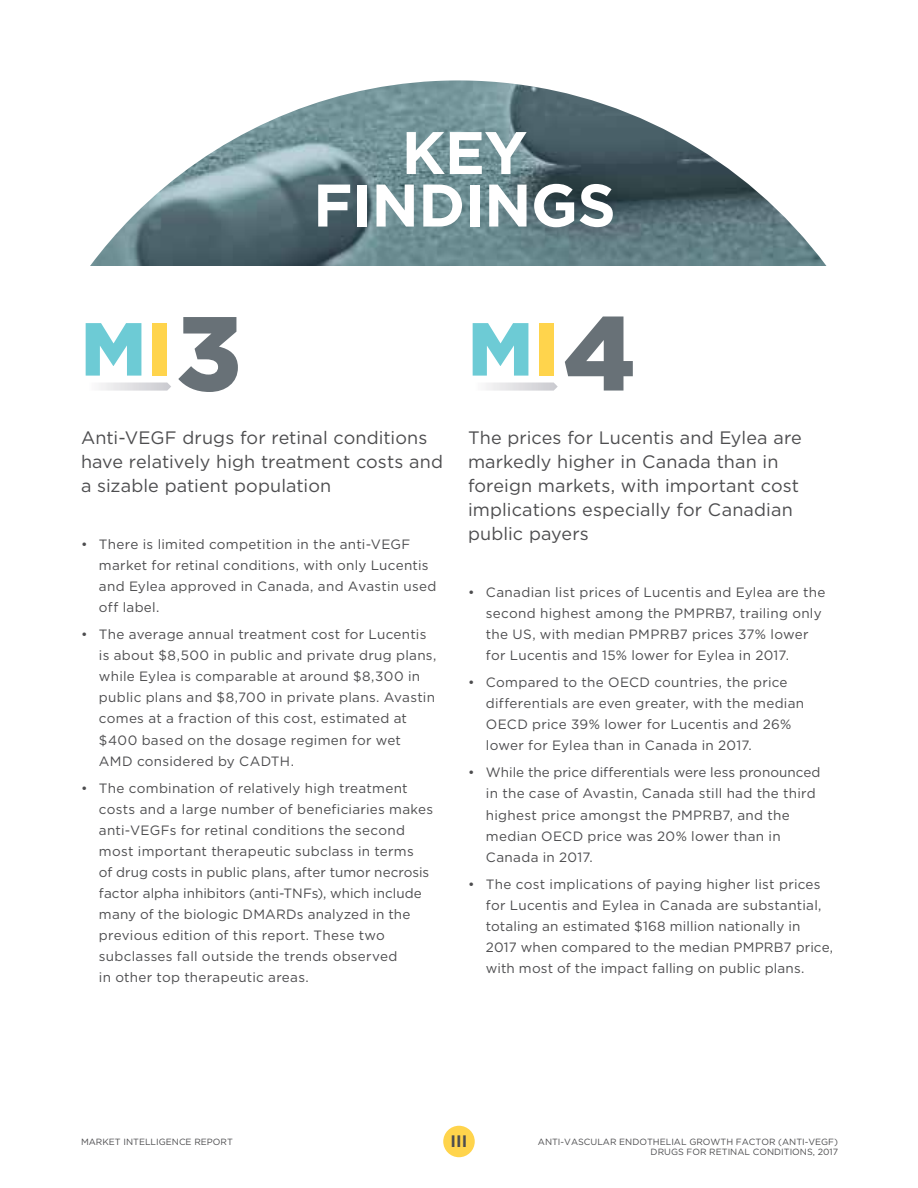
<style>
.page{position:relative;width:918px;height:1188px;background:#fff}
.page>*{position:absolute;margin:0;border:0;box-sizing:border-box;transform-origin:0 0}
.t1{font:900 75px "Gotham HTF";color:#6dcbd5}
.t2{font:700 60px/52.5px "Gotham HTF";letter-spacing:-.01em;color:#fff;text-align:center}
.t3{font:18px/24px "Gotham HTF";letter-spacing:.005em;color:#4d4d4f}
.t4{font:700 16.65px "Gotham HTF";color:#4d4d4f}
.t5{font:13.5px/21px "Gotham HTF";letter-spacing:.015em;color:#4d4d4f}
.t6{font:9px/10.8px "Gotham HTF";color:#4d4d4f;text-align:right}
.s1{color:#ffd44c}
.s2{font-size:105px;color:#687177}
</style>
<div class="page">
<div style="left:443px;top:1126px;width:32px;height:31px;background:#ffd44c;border-radius:50%"></div>
<img style="left:90px;top:80px;width:737px;height:186px">
<svg style="left:100px;top:382px;width:71px;height:9px"></svg>
<svg style="left:486px;top:382px;width:72px;height:9px"></svg>
<h2 class="t2" style="left:313px;top:125px;width:304px">KEY<br>FINDINGS</h2>
<h1 class="t1" style="left:81px;top:306px;width:162px">M<span class="s1">I</span><span class="s2">3</span></h1>
<h1 class="t1" style="left:468px;top:306px;width:169px">M<span class="s1">I</span><span class="s2">4</span></h1>
<h3 class="t3" style="left:81px;top:426px;width:364px">Anti-VEGF drugs for retinal conditions have relatively high treatment costs and a sizable patient population</h3>
<p class="t5" style="left:99px;top:534px;width:339px;text-indent:-18px">• There is limited competition in the anti-VEGF market for retinal conditions, with only Lucentis and Eylea approved in Canada, and Avastin used off label.</p>
<p class="t5" style="left:99px;top:624px;width:339px;text-indent:-18px">• The average annual treatment cost for Lucentis is about $8,500 in public and private drug plans, while Eylea is comparable at around $8,300 in public plans and $8,700 in private plans. Avastin comes at a fraction of this cost, estimated at $400 based on the dosage regimen for wet AMD considered by CADTH.</p>
<p class="t5" style="left:99px;top:777px;width:336px;text-indent:-18px">• The combination of relatively high treatment costs and a large number of beneficiaries makes anti-VEGFs for retinal conditions the second most important therapeutic subclass in terms<br>of drug costs in public plans, after tumor necrosis factor alpha inhibitors (anti-TNFs), which include many of the biologic DMARDs analyzed in the previous edition of this report. These two subclasses fall outside the trends observed<br>in other top therapeutic areas.</p>
<h3 class="t3" style="left:468px;top:426px;width:335px">The prices for Lucentis and Eylea are markedly higher in Canada than in foreign markets, with important cost implications especially for Canadian public payers</h3>
<p class="t5" style="left:486px;top:582px;width:341px;text-indent:-18px">• Canadian list prices of Lucentis and Eylea are the second highest among the PMPRB7, trailing only the US, with median PMPRB7 prices 37% lower for Lucentis and 15% lower for Eylea in 2017.</p>
<p class="t5" style="left:486px;top:672px;width:320px;text-indent:-18px">• Compared to the OECD countries, the price differentials are even greater, with the median OECD price 39% lower for Lucentis and 26% lower for Eylea than in Canada in 2017.</p>
<p class="t5" style="left:486px;top:762px;width:336px;text-indent:-18px">• While the price differentials were less pronounced in the case of Avastin, Canada still had the third highest price amongst the PMPRB7, and the median OECD price was 20% lower than in Canada in 2017.</p>
<p class="t5" style="left:486px;top:873px;width:349px;text-indent:-18px">• The cost implications of paying higher list prices for Lucentis and Eylea in Canada are substantial, totaling an estimated $168 million nationally in 2017 when compared to the median PMPRB7 price, with most of the impact falling on public plans.</p>
<p class="t4" style="left:451px;top:1132px;width:18px">III</p>
<p class="t6" style="left:81px;top:1136px;width:153px">MARKET INTELLIGENCE REPORT</p>
<p class="t6" style="left:538px;top:1136px;width:302px">ANTI-VASCULAR ENDOTHELIAL GROWTH FACTOR (ANTI-VEGF)<br>DRUGS FOR RETINAL CONDITIONS, 2017</p>
</div>
